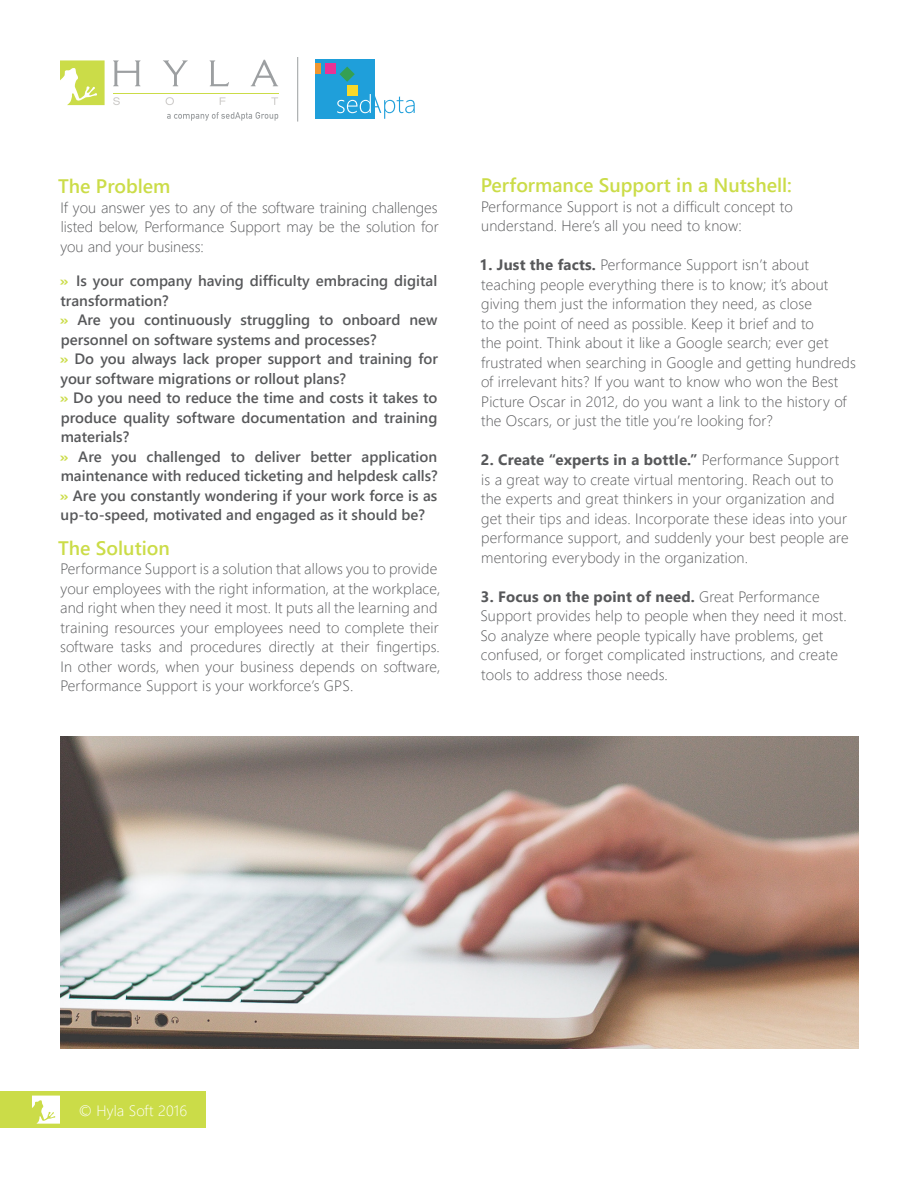
<style>
.page{position:relative;width:918px;height:1188px;background:#fff}
.page>*{position:absolute;margin:0;border:0;box-sizing:border-box;transform-origin:0 0}
.Body_Copy{font:600 19.5px "Segoe UI";color:#cbdc48}
.Body_Copy-2{font:300 15px/19.5px "Segoe UI";letter-spacing:.01em;color:#57585a}
.Body_Copy-3{font:600 15px/19.5px "Segoe UI";color:#57585a}
.t1{font:300 15px "Segoe UI";letter-spacing:.01em;color:#fff}
.s1{font-weight:700;color:#cbdc48}
.s2{font-weight:700}
</style>
<div class="page">
<div style="left:0;top:1091px;width:205px;height:37px;background:#cbdc48"></div>
<svg style="left:32px;top:1096px;width:28px;height:28px"></svg>
<div style="left:316px;top:60px;width:59px;height:59px;background:#1f9fda"></div>
<div style="left:316px;top:63px;width:5px;height:11px;background:#f19630"></div>
<div style="left:325px;top:63px;width:11px;height:11px;background:#e83395"></div>
<svg style="left:340px;top:67px;width:15px;height:15px"></svg>
<div style="left:347px;top:86px;width:11px;height:10px;background:#f8d92b"></div>
<svg style="left:337px;top:94px;width:78px;height:25px"></svg>
<svg style="left:60px;top:60px;width:45px;height:45px"></svg>
<svg style="left:113px;top:97px;width:7px;height:8px"></svg>
<svg style="left:166px;top:97px;width:8px;height:8px"></svg>
<svg style="left:220px;top:97px;width:6px;height:8px"></svg>
<svg style="left:271px;top:97px;width:7px;height:8px"></svg>
<svg style="left:113px;top:60px;width:28px;height:26px"></svg>
<svg style="left:163px;top:60px;width:25px;height:26px"></svg>
<svg style="left:210px;top:60px;width:19px;height:26px"></svg>
<svg style="left:251px;top:60px;width:27px;height:26px"></svg>
<hr style="left:113px;top:93px;width:165px;height:1px;background:#cbdc48">
<svg style="left:167px;top:112px;width:111px;height:9px"></svg>
<hr style="left:297px;top:57px;width:1px;height:65px;background:#9c9fa1">
<img style="left:60px;top:737px;width:799px;height:312px">
<p class="Body_Copy" style="left:58px;top:171px;width:114px">The Problem</p>
<p class="Body_Copy-2" style="left:60px;top:197px;width:380px;text-align:justify">If you answer yes to any of the software training challenges listed below, Performance Support may be the solution for you and your business:</p>
<p class="Body_Copy-3" style="left:60px;top:271px;width:379px"><span class="s1">»</span> Is your company having difficulty embracing digital transformation?</p>
<p class="Body_Copy-3" style="left:60px;top:310px;width:379px"><span class="s1">»</span> Are you continuously struggling to onboard new personnel on software systems and processes?</p>
<p class="Body_Copy-3" style="left:60px;top:349px;width:380px"><span class="s1">»</span> Do you always lack proper support and training for your software migrations or rollout plans?</p>
<p class="Body_Copy-3" style="left:60px;top:388px;width:379px;text-align:justify"><span class="s1">»</span> Do you need to reduce the time and costs it takes to produce quality software documentation and training materials?</p>
<p class="Body_Copy-3" style="left:60px;top:447px;width:380px"><span class="s1">»</span> Are you challenged to deliver better application maintenance with reduced ticketing and helpdesk calls?</p>
<p class="Body_Copy-3" style="left:60px;top:486px;width:379px"><span class="s1">»</span> Are you constantly wondering if your work force is as up-to-speed, motivated and engaged as it should be?</p>
<p class="Body_Copy" style="left:58px;top:532px;width:113px">The Solution</p>
<p class="Body_Copy-2" style="left:60px;top:559px;width:382px">Performance Support is a solution that allows you to provide your employees with the right information, at the workplace, and right when they need it most. It puts all the learning and training resources your employees need to complete their software tasks and procedures directly at their fingertips.<br>In other words, when your business depends on software, Performance Support is your workforce’s GPS.</p>
<p class="Body_Copy" style="left:481px;top:170px;width:313px">Performance Support in a Nutshell:</p>
<p class="Body_Copy-2" style="left:481px;top:196px;width:313px">Performance Support is not a difficult concept to understand. Here’s all you need to know:</p>
<p class="Body_Copy-2" style="left:480px;top:255px;width:378px"><span class="s2">1. Just the facts.</span> Performance Support isn’t about teaching people everything there is to know; it’s about giving them just the information they need, as close<br>to the point of need as possible. Keep it brief and to<br>the point. Think about it like a Google search; ever get frustrated when searching in Google and getting hundreds of irrelevant hits? If you want to know who won the Best Picture Oscar in 2012, do you want a link to the history of the Oscars, or just the title you’re looking for?</p>
<p class="Body_Copy-2" style="left:481px;top:450px;width:369px"><span class="s2">2. Create “experts in a bottle.”</span> Performance Support is a great way to create virtual mentoring. Reach out to the experts and great thinkers in your organization and get their tips and ideas. Incorporate these ideas into your performance support, and suddenly your best people are mentoring everybody in the organization.</p>
<p class="Body_Copy-2" style="left:480px;top:586px;width:368px"><span class="s2">3. Focus on the point of need.</span> Great Performance Support provides help to people when they need it most.<br>So analyze where people typically have problems, get confused, or forget complicated instructions, and create tools to address those needs.</p>
<p class="t1" style="left:79px;top:1098px;width:110px">© Hyla Soft 2016</p>
</div>
